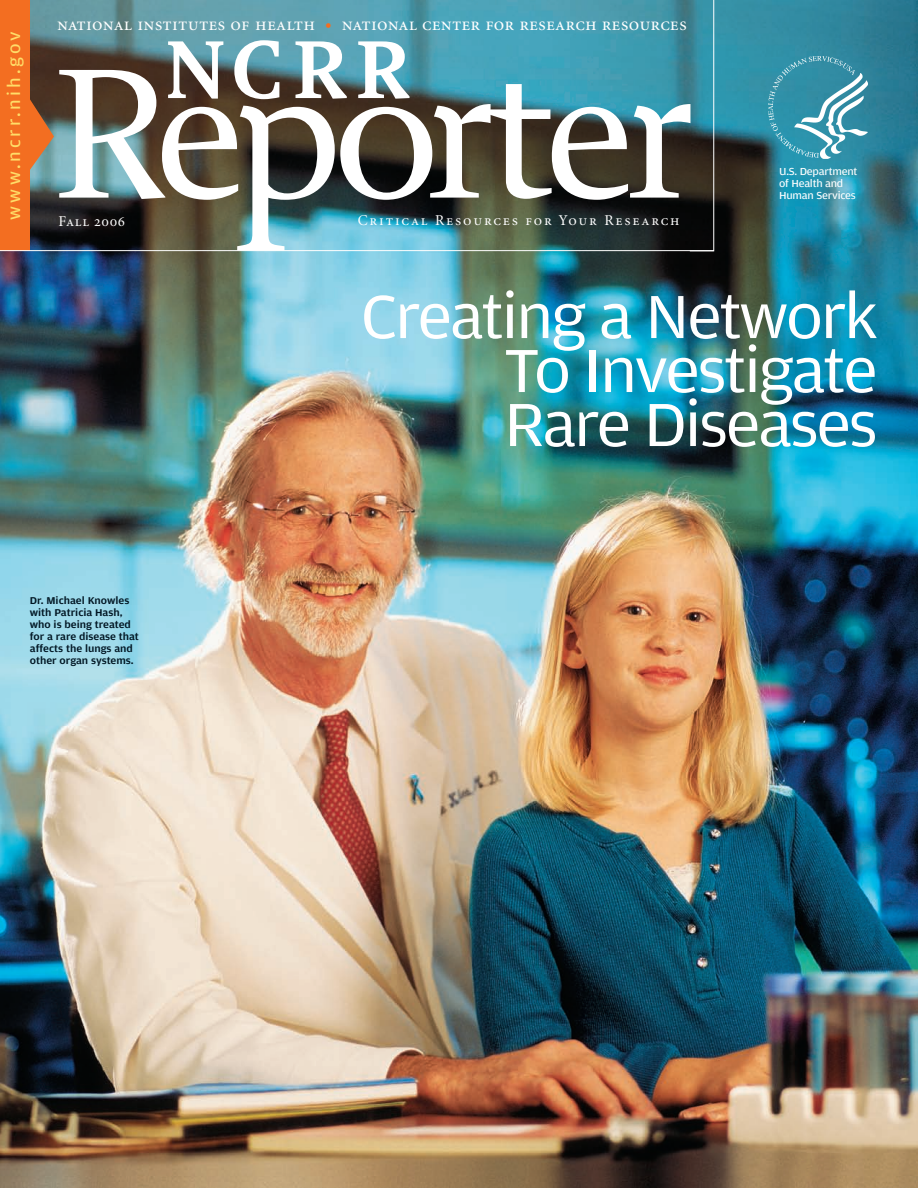
<style>
.page{position:relative;width:918px;height:1188px;background:#fff}
.page>*{position:absolute;margin:0;border:0;box-sizing:border-box;transform-origin:0 0}
.t1{font:199.5px "Enigma";letter-spacing:-.05em;color:#fff}
.t2{font:700 88.5px "Enigma";color:#fff}
.t3{font:64.5px/54px "Amplitude Wide";letter-spacing:-.04em;color:#fff;text-align:justify}
.t4{font:18.75px "Minion Regular SC";letter-spacing:.01em;color:#fff}
.t5{font:18px "Amplitude Wide";letter-spacing:.17em;color:#ffdd68}
.t6{font:15px "Minion Regular SC";letter-spacing:.12em;color:#fff}
.t7{font:15px "Minion Regular SC";letter-spacing:.05em;color:#fff}
.t8{font:10.8px/12.1px "Amplitude Wide";letter-spacing:-.02em;color:#fff}
.t9{font:500 10.5px/12px "Amplitude Wide";color:#001522}
.s1{font-size:22.5px;color:#f36e21}
</style>
<div class="page">
<img style="left:0;top:0;width:918px;height:1188px">
<svg style="left:30px;top:81px;width:24px;height:105px"></svg>
<img style="left:768px;top:57px;width:99px;height:101px">
<div style="left:0;top:0;width:30px;height:251px;background:#f36e21"></div>
<svg style="left:689px;top:0;width:26px;height:252px"></svg>
<hr style="left:0;top:250px;width:714px;height:1px;background:#fff">
<h3 class="t5" style="left:4px;top:220px;width:190px;rotate:-90deg">www.ncrr.nih.gov</h3>
<h3 class="t4" style="left:57px;top:17px;width:631px">national institutes of health <span class="s1">•</span> national center for research resources</h3>
<h2 class="t2" style="left:165px;top:41px;width:247px">NCRR</h2>
<h1 class="t1" style="left:52px;top:70px;width:644px">Reporter</h1>
<h3 class="t6" style="left:358px;top:214px;width:323px">Critical Resources for Your Research</h3>
<h3 class="t7" style="left:59px;top:215px;width:68px">Fall 2006</h3>
<p class="t8" style="left:779px;top:165px;width:80px">U.S. Department of Health and<br>Human Services</p>
<h3 class="t3" style="left:504px;top:289px;width:375px;text-indent:-143px">Creating a Network To Investigate Rare Diseases</h3>
<p class="t9" style="left:30px;top:595px;width:111px">Dr. Michael Knowles with Patricia Hash, who is being treated for a rare disease that affects the lungs and other organ systems.</p>
</div>
